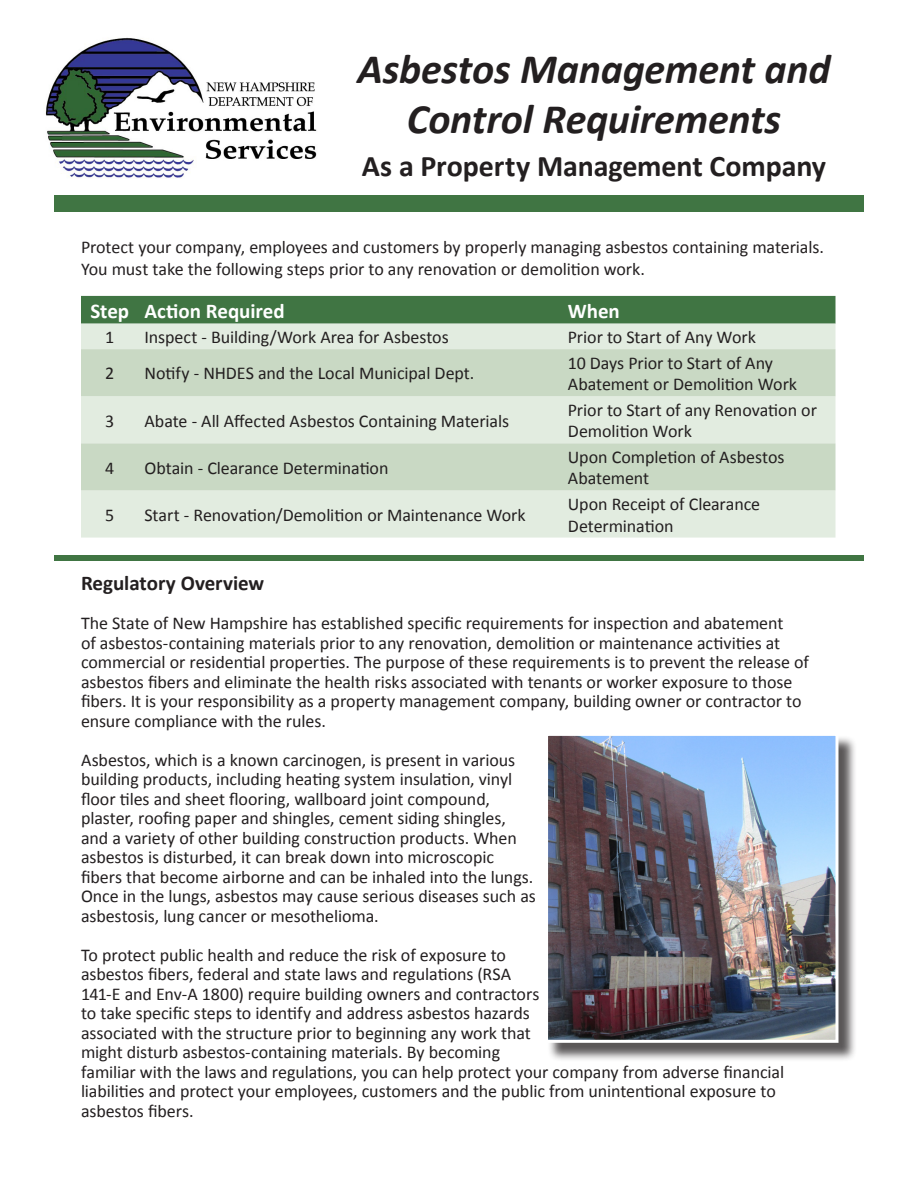
<style>
.page{position:relative;width:918px;height:1188px;background:#fff}
.page>*{position:absolute;margin:0;border:0;box-sizing:border-box;transform-origin:0 0}
.t1{font:italic 700 42px/50.4px "Calibri";letter-spacing:-.005em;color:#231f20;text-align:center}
.t2{font:700 30px "Calibri";letter-spacing:-.005em;color:#231f20}
.t3{font:700 21px "Calibri";letter-spacing:-.005em;color:#fff}
.t4{font:700 21px "Calibri";letter-spacing:-.005em;color:#231f20}
.t5{font:18px/19.5px "Calibri";letter-spacing:-.005em;color:#231f20}
</style>
<div class="page">
<div style="left:81px;top:296px;width:755px;height:28px;background:#407543"></div>
<div style="left:81px;top:324px;width:755px;height:214px;background:#e2ece0"></div>
<svg style="left:81px;top:349px;width:755px;height:141px;fill:#c9d9c4"></svg>
<img style="left:45px;top:37px;width:272px;height:141px">
<div style="left:54px;top:196px;width:810px;height:16px;background:#407543"></div>
<div style="left:54px;top:556px;width:810px;height:5px;background:#407543"></div>
<div style="left:547px;top:735px;width:310px;height:326px;background:#231f20;opacity:.75"></div>
<img style="left:549px;top:737px;width:285px;height:302px">
<div style="left:545px;top:733px;width:293px;height:310px;border:3px solid #fff"></div>
<p class="t1" style="left:357px;top:44px;width:475px">Asbestos Management and<br>Control Requirements</p>
<p class="t2" style="left:362px;top:147px;width:466px">As a Property Management Company</p>
<p class="t5" style="left:81px;top:237px;width:744px;line-height:21.6px">Protect your company, employees and customers by properly managing asbestos containing materials.<br>You must take the following steps prior to any renovation or demolition work.</p>
<p class="t3" style="left:90px;top:297px;width:40px">Step</p>
<p class="t3" style="left:145px;top:297px;width:142px">Action Required</p>
<p class="t3" style="left:568px;top:297px;width:53px">When</p>
<p class="t5" style="left:105px;top:328px;width:11px">1</p>
<p class="t5" style="left:145px;top:328px;width:306px">Inspect - Building/Work Area for Asbestos</p>
<p class="t5" style="left:568px;top:328px;width:189px">Prior to Start of Any Work</p>
<p class="t5" style="left:105px;top:364px;width:11px">2</p>
<p class="t5" style="left:145px;top:364px;width:331px">Notify - NHDES and the Local Municipal Dept.</p>
<p class="t5" style="left:568px;top:352px;width:231px;line-height:21.6px">10 Days Prior to Start of Any<br>Abatement or Demolition Work</p>
<p class="t5" style="left:105px;top:411px;width:11px">3</p>
<p class="t5" style="left:145px;top:411px;width:366px">Abate - All Affected Asbestos Containing Materials</p>
<p class="t5" style="left:568px;top:399px;width:251px;line-height:21.6px">Prior to Start of any Renovation or<br>Demolition Work</p>
<p class="t5" style="left:105px;top:458px;width:11px">4</p>
<p class="t5" style="left:145px;top:458px;width:245px">Obtain - Clearance Determination</p>
<p class="t5" style="left:568px;top:446px;width:218px;line-height:21.6px">Upon Completion of Asbestos<br>Abatement</p>
<p class="t5" style="left:105px;top:505px;width:11px">5</p>
<p class="t5" style="left:145px;top:505px;width:383px">Start - Renovation/Demolition or Maintenance Work</p>
<p class="t5" style="left:568px;top:493px;width:194px;line-height:21.6px">Upon Receipt of Clearance<br>Determination</p>
<p class="t4" style="left:81px;top:570px;width:185px">Regulatory Overview</p>
<p class="t5" style="left:81px;top:613px;width:729px">The State of New Hampshire has established specific requirements for inspection and abatement<br>of asbestos-containing materials prior to any renovation, demolition or maintenance activities at commercial or residential properties. The purpose of these requirements is to prevent the release of asbestos fibers and eliminate the health risks associated with tenants or worker exposure to those fibers. It is your responsibility as a property management company, building owner or contractor to ensure compliance with the rules.</p>
<p class="t5" style="left:81px;top:750px;width:456px">Asbestos, which is a known carcinogen, is present in various building products, including heating system insulation, vinyl floor tiles and sheet flooring, wallboard joint compound, plaster, roofing paper and shingles, cement siding shingles, and a variety of other building construction products. When asbestos is disturbed, it can break down into microscopic fibers that become airborne and can be inhaled into the lungs.<br>Once in the lungs, asbestos may cause serious diseases such as asbestosis, lung cancer or mesothelioma.</p>
<p class="t5" style="left:81px;top:945px;width:705px">To protect public health and reduce the risk of exposure to<br>asbestos fibers, federal and state laws and regulations (RSA<br>141-E and Env-A 1800) require building owners and contractors<br>to take specific steps to identify and address asbestos hazards<br>associated with the structure prior to beginning any work that<br>might disturb asbestos-containing materials. By becoming<br>familiar with the laws and regulations, you can help protect your company from adverse financial liabilities and protect your employees, customers and the public from unintentional exposure to asbestos fibers.</p>
</div>
